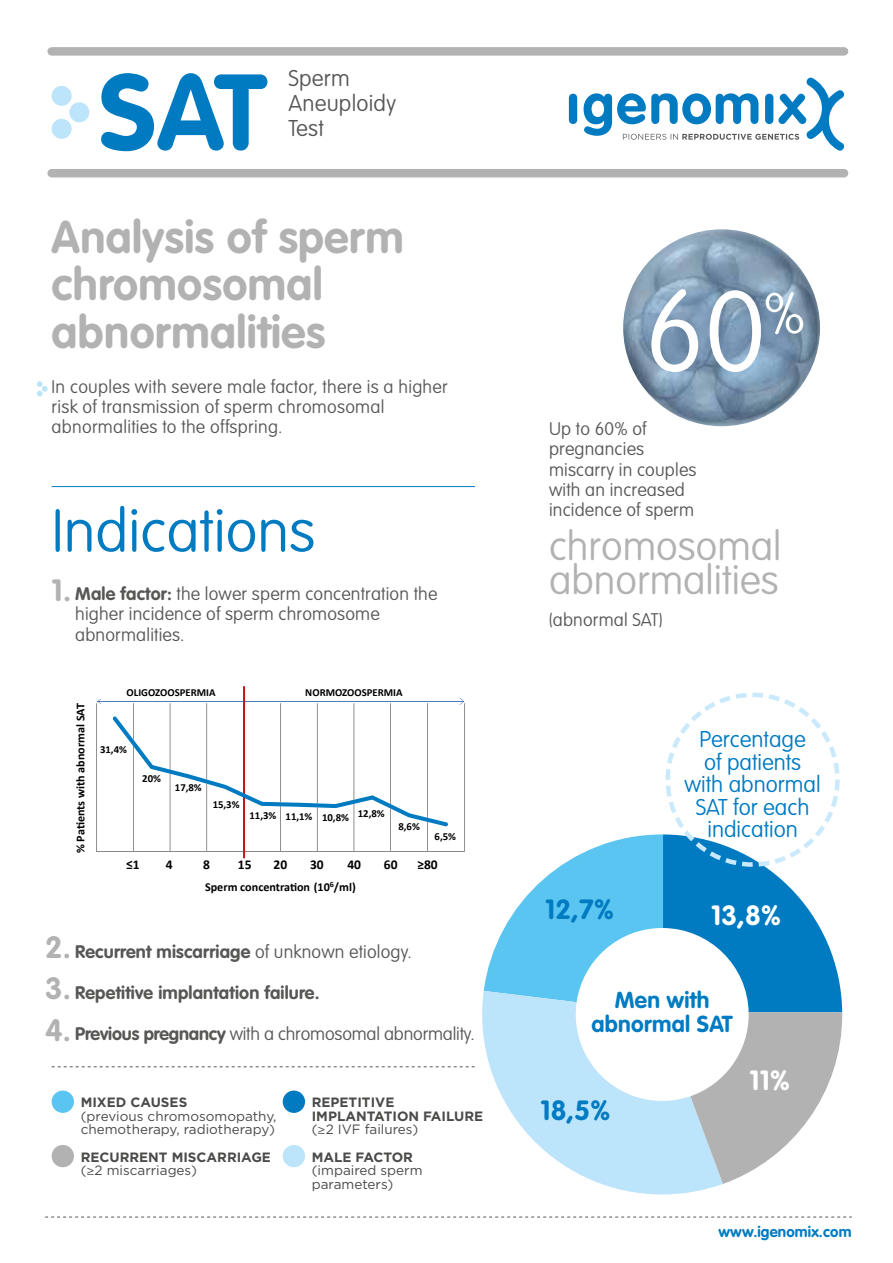
<style>
.page{position:relative;width:893px;height:1263px;background:#fff}
.page>*{position:absolute;margin:0;border:0;box-sizing:border-box;transform-origin:0 0}
.t1{font:100 112.95px "VAG Rounded Std";color:#fff}
.t2{font:700 106.05px "VAG Rounded Std";color:#007bc2}
.t3{font:100 59.1px "VAG Rounded Std";color:#007bc2}
.t4{font:700 45px/47.2px "VAG Rounded Std";letter-spacing:.01em;color:#b3b2b2}
.t5{font:100 40.2px/34.3px "VAG Rounded Std";color:#b3b2b2}
.t6{font:700 30.3px/41.4px "VAG Rounded Std";color:#b3b2b2;text-align:justify}
.t7{font:700 27.45px "VAG Rounded Std";color:#007bc2}
.t8{font:700 27.45px "VAG Rounded Std";color:#fff}
.t9{font:700 22.8px/23.9px "VAG Rounded Std";letter-spacing:.01em;color:#007bc2;text-align:center}
.t10{font:100 22.5px/22.5px "VAG Rounded Std";color:#007bc2;text-align:center}
.t11{font:100 22.5px/24.6px "VAG Rounded Std";letter-spacing:.01em;color:#575756}
.t12{font:100 18px/20.4px "VAG Rounded Std";letter-spacing:.01em;color:#575756}
.t13{font:700 18px "VAG Rounded Std";letter-spacing:.01em;color:#575756}
.t14{font:100 18px "VAG Rounded Std";letter-spacing:-.01em;color:#575756}
.t15{font:700 15px "VAG Rounded Std";letter-spacing:.01em;color:#007bc2}
.t16{font:700 13.5px/13.5px "Gotham";color:#4a4a49}
.t17{font:13.5px/13.5px "Gotham";color:#4a4a49}
.t18{font:700 13.5px "Calibri";color:#000}
.t19{font:700 12.15px "Calibri";color:#000}
.t20{font:700 10.8px "Calibri";color:#000}
.t21{font:700 8.1px "Calibri";color:#000}
.s1{font-weight:700}
.s2{font-weight:100}
.s3{font-weight:400}
.s4{font-family:"Myriad Pro";font-weight:400}
</style>
<div class="page">
<hr style="left:52px;top:486px;width:423px;height:1px;background:#007bc2">
<svg style="left:52px;top:1066px;width:423px;height:1px"></svg>
<svg style="left:52px;top:86px;width:37px;height:53px"></svg>
<div style="left:52px;top:169px;width:792px;height:8px;background:#b3b2b2"></div>
<svg style="left:37px;top:381px;width:11px;height:15px"></svg>
<div style="left:52px;top:47px;width:792px;height:9px;background:#b3b2b2"></div>
<img style="left:623px;top:229px;width:197px;height:197px;border-radius:98px">
<svg style="left:482px;top:991px;width:240px;height:203px"></svg>
<svg style="left:484px;top:834px;width:358px;height:350px"></svg>
<svg style="left:45px;top:1216px;width:807px;height:1px"></svg>
<div style="left:665px;top:693px;width:175px;height:174px;border:4px dashed #cbe9fc;border-radius:50%"></div>
<div style="left:52px;top:1090px;width:22px;height:23px;background:#5bc5f2;border-radius:50%"></div>
<div style="left:283px;top:1090px;width:22px;height:23px;background:#007bc2;border-radius:50%"></div>
<div style="left:52px;top:1145px;width:22px;height:22px;background:#b3b2b2;border-radius:50%"></div>
<div style="left:283px;top:1145px;width:22px;height:22px;background:#bce4fa;border-radius:50%"></div>
<svg style="left:96px;top:703px;width:369px;height:149px"></svg>
<hr style="left:96px;top:852px;width:368px;height:1px;background:#8a888b">
<hr style="left:244px;top:701px;width:220px;height:1px;background:#4c7cbf">
<svg style="left:459px;top:698px;width:5px;height:7px"></svg>
<hr style="left:97px;top:701px;width:147px;height:1px;background:#4c7cbf">
<hr style="left:243px;top:686px;width:2px;height:172px;background:#c01717">
<svg style="left:113px;top:716px;width:335px;height:110px"></svg>
<svg style="left:569px;top:77px;width:276px;height:74px"></svg>
<h2 class="t2" style="left:99px;top:50px;width:169px">SAT</h2>
<p class="t11" style="left:288px;top:67px;width:109px">Sperm<br>Aneuploidy<br>Test</p>
<h3 class="t4" style="left:52px;top:215px;width:354px">Analysis of sperm chromosomal abnormalities</h3>
<p class="t12" style="left:52px;top:377px;width:398px">In couples with severe male factor, there is a higher risk of transmission of sperm chromosomal abnormalities to the offspring.</p>
<h3 class="t3" style="left:52px;top:497px;width:265px">Indications</h3>
<h3 class="t6" style="left:52px;top:570px;width:21px">1.</h3>
<p class="t12" style="left:75px;top:584px;width:364px"><span class="s1">Male factor:</span> the lower sperm concentration the higher incidence of sperm chromosome abnormalities.</p>
<p class="t19" style="left:73px;top:853px;width:151px;rotate:-90deg">% Patients with abnormal SAT</p>
<p class="t20" style="left:127px;top:685px;width:91px">OLIGOZOOSPERMIA</p>
<p class="t20" style="left:305px;top:685px;width:99px">NORMOZOOSPERMIA</p>
<p class="t20" style="left:100px;top:742px;width:28px">31,4%</p>
<p class="t20" style="left:142px;top:771px;width:20px">20%</p>
<p class="t20" style="left:175px;top:780px;width:28px">17,8%</p>
<p class="t20" style="left:213px;top:797px;width:28px">15,3%</p>
<p class="t20" style="left:249px;top:809px;width:137px">11,3% 11,1% 10,8% 12,8%</p>
<p class="t20" style="left:398px;top:819px;width:23px">8,6%</p>
<p class="t20" style="left:435px;top:829px;width:23px">6,5%</p>
<p class="t18" style="left:126px;top:855px;width:15px">≤1</p>
<p class="t18" style="left:166px;top:855px;width:8px">4</p>
<p class="t18" style="left:203px;top:855px;width:8px">8</p>
<p class="t18" style="left:238px;top:855px;width:15px">15</p>
<p class="t18" style="left:273px;top:855px;width:15px">20</p>
<p class="t18" style="left:310px;top:855px;width:15px">30</p>
<p class="t18" style="left:347px;top:855px;width:15px">40</p>
<p class="t18" style="left:384px;top:855px;width:15px">60</p>
<p class="t18" style="left:417px;top:855px;width:22px">≥80</p>
<p class="t21" style="left:330px;top:879px;width:6px">6</p>
<p class="t19" style="left:205px;top:879px;width:152px">Sperm concentration (10 /ml)</p>
<h3 class="t6" style="left:45px;top:927px;width:27px">2.<br>3.<br>4.</h3>
<p class="t13" style="left:75px;top:941px;width:338px">Recurrent miscarriage <span class="s2">of unknown etiology.</span></p>
<p class="t13" style="left:75px;top:982px;width:246px">Repetitive implantation failure.</p>
<p class="t14" style="left:75px;top:1023px;width:401px"><span class="s1">Previous pregnancy</span> with a chromosomal abnormality.</p>
<p class="t16" style="left:81px;top:1095px;width:108px">MIXED CAUSES</p>
<p class="t17" style="left:81px;top:1109px;width:197px">(previous chromosomopathy, chemotherapy, radiotherapy)</p>
<p class="t16" style="left:312px;top:1095px;width:173px">REPETITIVE<br>IMPLANTATION FAILURE <span class="s3">(</span><span class="s4">≥</span><span class="s3">2 IVF failures)</span></p>
<p class="t16" style="left:81px;top:1150px;width:192px">RECURRENT MISCARRIAGE <span class="s3">(</span><span class="s4">≥</span><span class="s3">2 miscarriages)</span></p>
<p class="t16" style="left:312px;top:1150px;width:103px">MALE FACTOR</p>
<p class="t17" style="left:312px;top:1163px;width:112px">(impaired sperm parameters)</p>
<h1 class="t1" style="left:644px;top:267px;width:162px">60<sup>%</sup></h1>
<p class="t12" style="left:549px;top:419px;width:149px">Up to 60% of pregnancies miscarry in couples with an increased incidence of sperm</p>
<h3 class="t5" style="left:549px;top:530px;width:234px">chromosomal abnormalities</h3>
<p class="t12" style="left:549px;top:611px;width:115px">(abnormal SAT)</p>
<p class="t10" style="left:685px;top:729px;width:138px">Percentage<br>of patients with abnormal<br>SAT for each indication</p>
<h3 class="t7" style="left:545px;top:893px;width:70px">12,7%</h3>
<h3 class="t8" style="left:711px;top:899px;width:71px">13,8%</h3>
<p class="t9" style="left:592px;top:989px;width:143px">Men with abnormal SAT</p>
<h3 class="t7" style="left:540px;top:1094px;width:71px">18,5%</h3>
<h3 class="t8" style="left:749px;top:1064px;width:42px">11%</h3>
<p class="t15" style="left:718px;top:1222px;width:135px">www.igenomix.com</p>
</div>
